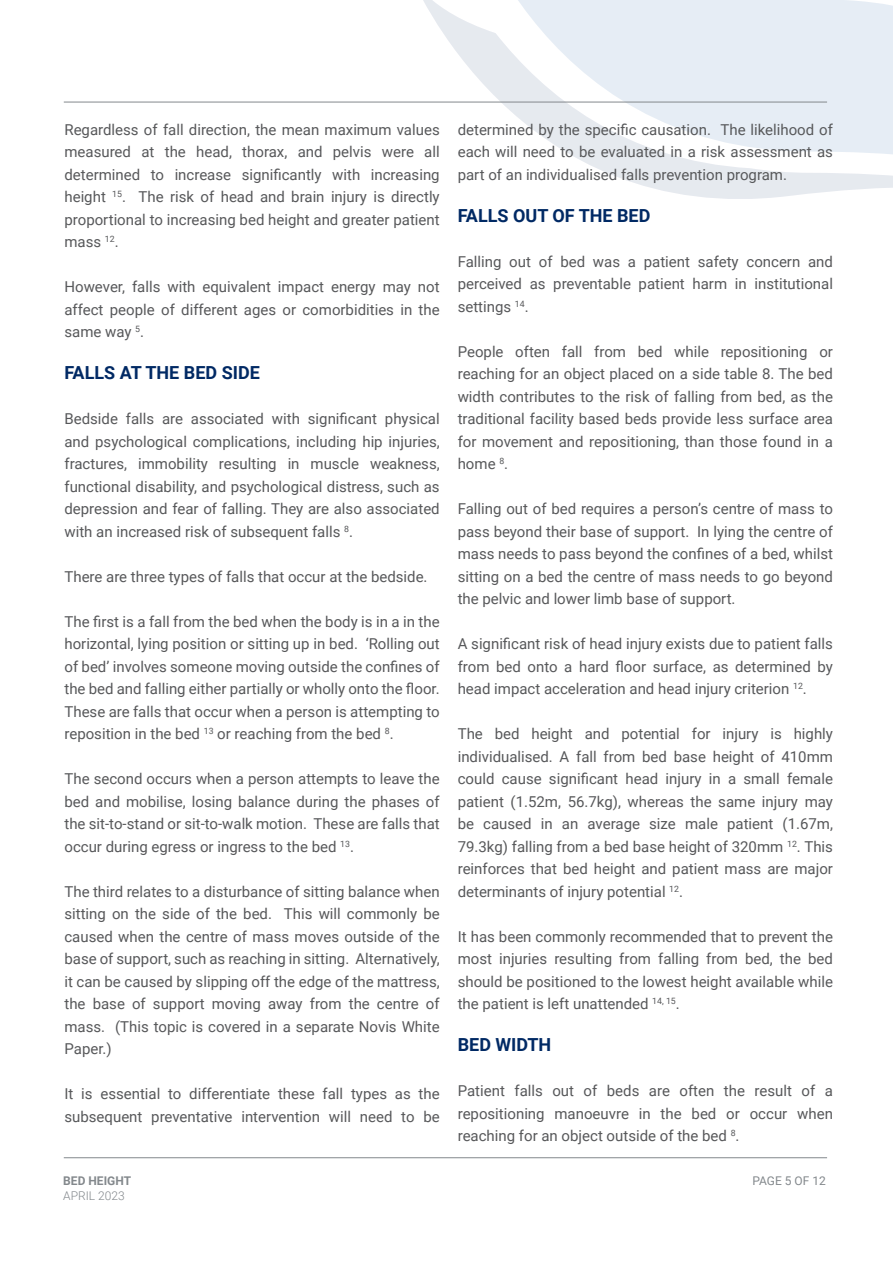
<style>
.page{position:relative;width:893px;height:1263px;background:#fff}
.page>*{position:absolute;margin:0;border:0;box-sizing:border-box;transform-origin:0 0}
.t1{font:700 18px "Roboto";color:#002964}
.t2{font:15px/22.5px "Roboto";color:#57585a;text-align:justify}
.t3{font:700 12px "Roboto";color:#83888c}
.t4{font:12px "Roboto";color:#83888c}
.t5{font:300 12px "Roboto";color:#83888c}
</style>
<div class="page">
<svg style="left:410px;top:0;width:50px;height:102px"></svg>
<svg style="left:460px;top:0;width:433px;height:199px;fill:#e6edf5"></svg>
<hr style="left:64px;top:102px;width:763px;height:1px;background:#83888c">
<hr style="left:64px;top:1157px;width:763px;height:1px;background:#83888c">
<p class="t2" style="left:64px;top:119px;width:377px">Regardless of fall direction, the mean maximum values measured at the head, thorax, and pelvis were all determined to increase significantly with increasing height <sup>15</sup>. The risk of head and brain injury is directly proportional to increasing bed height and greater patient mass <sup>12</sup>.</p>
<p class="t2" style="left:64px;top:276px;width:377px">However, falls with equivalent impact energy may not affect people of different ages or comorbidities in the same way <sup>5</sup>.</p>
<p class="t1" style="left:64px;top:365px;width:197px">FALLS AT THE BED SIDE</p>
<p class="t2" style="left:64px;top:407px;width:377px">Bedside falls are associated with significant physical and psychological complications, including hip injuries, fractures, immobility resulting in muscle weakness, functional disability, and psychological distress, such as depression and fear of falling. They are also associated with an increased risk of subsequent falls <sup>8</sup>.</p>
<p class="t2" style="left:64px;top:566px;width:365px">There are three types of falls that occur at the bedside.</p>
<p class="t2" style="left:64px;top:609px;width:377px">The first is a fall from the bed when the body is in a in the horizontal, lying position or sitting up in bed. ‘Rolling out of bed’ involves someone moving outside the confines of the bed and falling either partially or wholly onto the floor.<br>These are falls that occur when a person is attempting to reposition in the bed <sup>13</sup> or reaching from the bed <sup>8</sup>.</p>
<p class="t2" style="left:64px;top:768px;width:377px">The second occurs when a person attempts to leave the bed and mobilise, losing balance during the phases of the sit-to-stand or sit-to-walk motion. These are falls that occur during egress or ingress to the bed <sup>13</sup>.</p>
<p class="t2" style="left:64px;top:881px;width:377px">The third relates to a disturbance of sitting balance when sitting on the side of the bed. This will commonly be caused when the centre of mass moves outside of the base of support, such as reaching in sitting. Alternatively, it can be caused by slipping off the edge of the mattress, the base of support moving away from the centre of mass. (This topic is covered in a separate Novis White Paper.)</p>
<p class="t2" style="left:64px;top:1083px;width:377px">It is essential to differentiate these fall types as the subsequent preventative intervention will need to be</p>
<p class="t2" style="left:458px;top:117px;width:377px">determined by the specific causation. The likelihood of each will need to be evaluated in a risk assessment as part of an individualised falls prevention program.</p>
<p class="t1" style="left:458px;top:208px;width:194px">FALLS OUT OF THE BED</p>
<p class="t2" style="left:458px;top:251px;width:377px">Falling out of bed was a patient safety concern and perceived as preventable patient harm in institutional settings <sup>14</sup>.</p>
<p class="t2" style="left:458px;top:341px;width:377px">People often fall from bed while repositioning or reaching for an object placed on a side table 8. The bed width contributes to the risk of falling from bed, as the traditional facility based beds provide less surface area for movement and repositioning, than those found in a home <sup>8</sup>.</p>
<p class="t2" style="left:458px;top:498px;width:377px">Falling out of bed requires a person’s centre of mass to pass beyond their base of support. In lying the centre of mass needs to pass beyond the confines of a bed, whilst sitting on a bed the centre of mass needs to go beyond the pelvic and lower limb base of support.</p>
<p class="t2" style="left:458px;top:632px;width:377px">A significant risk of head injury exists due to patient falls from bed onto a hard floor surface, as determined by head impact acceleration and head injury criterion <sup>12</sup>.</p>
<p class="t2" style="left:458px;top:723px;width:377px">The bed height and potential for injury is highly individualised. A fall from bed base height of 410mm could cause significant head injury in a small female patient (1.52m, 56.7kg), whereas the same injury may be caused in an average size male patient (1.67m, 79.3kg) falling from a bed base height of 320mm <sup>12</sup>. This reinforces that bed height and patient mass are major determinants of injury potential <sup>12</sup>.</p>
<p class="t2" style="left:458px;top:926px;width:377px">It has been commonly recommended that to prevent the most injuries resulting from falling from bed, the bed should be positioned to the lowest height available while the patient is left unattended <sup>14,</sup> <sup>15</sup>.</p>
<p class="t1" style="left:458px;top:1037px;width:95px">BED WIDTH</p>
<p class="t2" style="left:458px;top:1080px;width:377px">Patient falls out of beds are often the result of a repositioning manoeuvre in the bed or occur when reaching for an object outside of the bed <sup>8</sup>.</p>
<p class="t3" style="left:63px;top:1174px;width:69px">BED HEIGHT</p>
<p class="t4" style="left:752px;top:1175px;width:75px">PAGE 5 OF 12</p>
<p class="t5" style="left:63px;top:1189px;width:63px">APRIL 2023</p>
</div>
